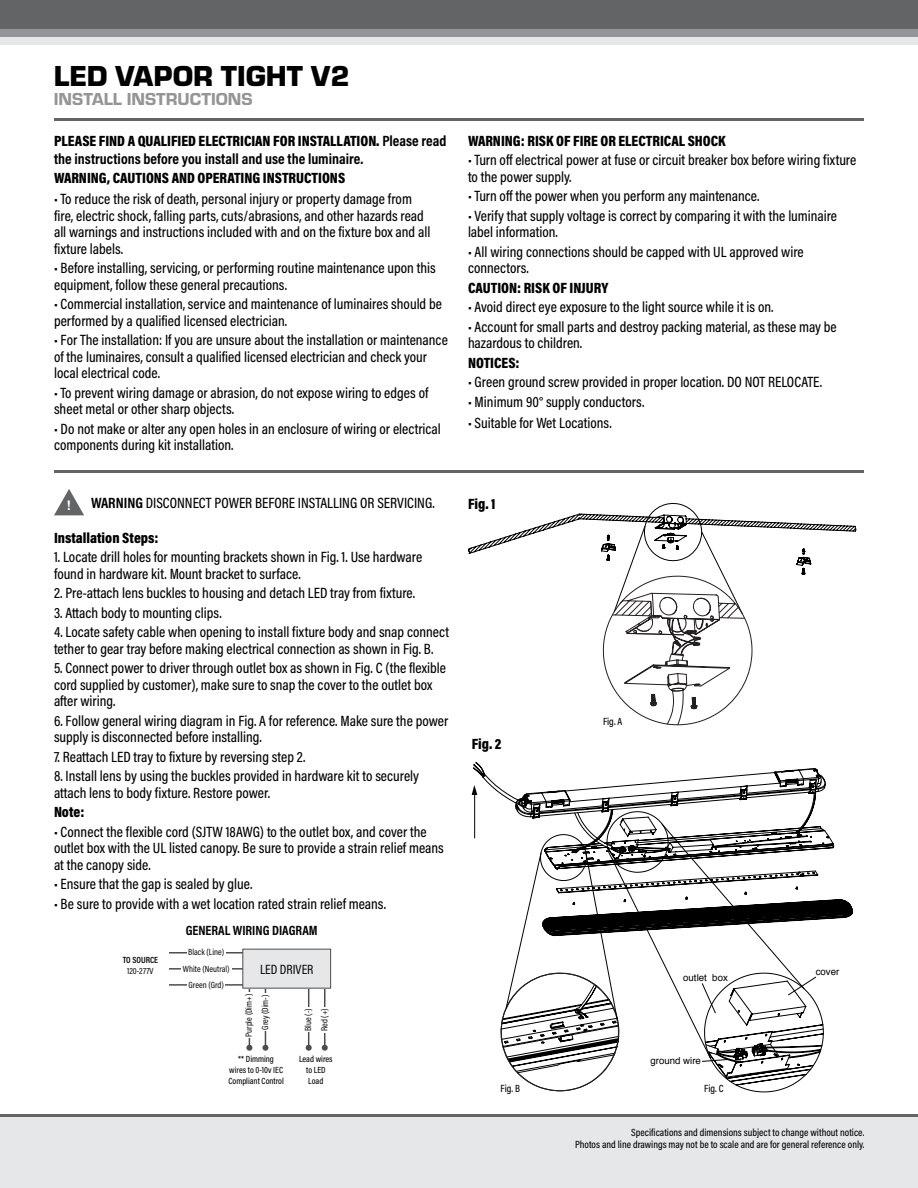
<style>
.page{position:relative;width:918px;height:1188px;background:#fff}
.page>*{position:absolute;margin:0;border:0;box-sizing:border-box;transform-origin:0 0}
.t1{font:900 30px "Eurostile";color:#000}
.t2{font:18px "Eurostile Hea";color:#939598}
.t3{font:500 15px/16.5px "Acumin Pro Cond";color:#000}
.t4{font:900 15px "Acumin Pro Cond";color:#000}
.t5{font:700 15px/18px "Acumin Pro Cond";color:#000}
.t6{font:700 13.5px "Acumin Pro Cond";color:#000}
.t7{font:13.5px "Acumin Pro Cond";color:#000}
.t8{font:700 13.2px "Helvetica";color:#fff}
.t9{font:500 10.5px/12px "Acumin Pro Cond";color:#000;text-align:right}
.t10{font:9.75px "Helvetica";color:#000}
.t11{font:9px "Acumin Pro Cond";color:#000}
.t12{font:500 9px/10.8px "Acumin Pro Cond";color:#000;text-align:center}
.t13{font:600 9px "Acumin Pro Cond";color:#000}
.s1{font-weight:900}
.s2{font-weight:700}
</style>
<div class="page">
<div style="left:0;top:1115px;width:918px;height:73px;background:#e6e7e8"></div>
<hr style="left:0;top:1114px;width:918px;height:3px;background:#636466">
<div style="left:0;top:27px;width:918px;height:18px;background:#e6e7e8"></div>
<div style="left:0;top:20px;width:918px;height:17px;background:#939598"></div>
<div style="left:0;top:0;width:918px;height:28px;background:#636466"></div>
<hr style="left:54px;top:118px;width:810px;height:3px;background:#636466">
<svg style="left:54px;top:489px;width:30px;height:26px"></svg>
<hr style="left:54px;top:470px;width:810px;height:2px;background:#636466">
<div style="left:242px;top:949px;width:89px;height:40px;background:#e6e7e8;border:1px solid #4d4d4f"></div>
<hr style="left:169px;top:952px;width:74px;height:2px;background:#4d4d4f">
<hr style="left:169px;top:984px;width:74px;height:2px;background:#4d4d4f">
<hr style="left:169px;top:968px;width:74px;height:2px;background:#4d4d4f">
<div style="left:187px;top:949px;width:39px;height:7px;background:#fff"></div>
<div style="left:181px;top:965px;width:51px;height:8px;background:#fff"></div>
<div style="left:187px;top:981px;width:38px;height:8px;background:#fff"></div>
<hr style="left:249px;top:989px;width:1px;height:59px;background:#4d4d4f">
<svg style="left:246px;top:1045px;width:6px;height:6px"></svg>
<hr style="left:265px;top:989px;width:1px;height:59px;background:#4d4d4f">
<svg style="left:262px;top:1045px;width:6px;height:6px"></svg>
<div style="left:245px;top:993px;width:8px;height:45px;background:#fff"></div>
<div style="left:262px;top:993px;width:7px;height:38px;background:#fff"></div>
<hr style="left:308px;top:989px;width:1px;height:59px;background:#4d4d4f">
<svg style="left:306px;top:1045px;width:6px;height:6px"></svg>
<hr style="left:324px;top:989px;width:2px;height:59px;background:#4d4d4f">
<svg style="left:322px;top:1045px;width:6px;height:6px"></svg>
<div style="left:304px;top:1008px;width:8px;height:24px;background:#fff"></div>
<div style="left:321px;top:1007px;width:7px;height:25px;background:#fff"></div>
<svg style="left:472px;top:762px;width:381px;height:331px"></svg>
<svg style="left:467px;top:503px;width:390px;height:223px"></svg>
<h1 class="t1" style="left:54px;top:54px;width:297px">LED VAPOR TIGHT V2</h1>
<p class="t2" style="left:54px;top:86px;width:200px">INSTALL INSTRUCTIONS</p>
<p class="t5" style="left:54px;top:131px;width:394px"><span class="s1">PLEASE FIND A QUALIFIED ELECTRICIAN FOR INSTALLATION.</span> Please read the instructions before you install and use the luminaire.</p>
<p class="t4" style="left:54px;top:168px;width:293px">WARNING, CAUTIONS AND OPERATING INSTRUCTIONS</p>
<p class="t3" style="left:54px;top:190px;width:378px">• To reduce the risk of death, personal injury or property damage from fire, electric shock, falling parts, cuts/abrasions, and other hazards read all warnings and instructions included with and on the fixture box and all fixture labels.</p>
<p class="t3" style="left:54px;top:259px;width:383px">• Before installing, servicing, or performing routine maintenance upon this equipment, follow these general precautions.</p>
<p class="t3" style="left:54px;top:295px;width:389px">• Commercial installation, service and maintenance of luminaires should be performed by a qualified licensed electrician.</p>
<p class="t3" style="left:54px;top:331px;width:395px">• For The installation: If you are unsure about the installation or maintenance of the luminaires, consult a qualified licensed electrician and check your local electrical code.</p>
<p class="t3" style="left:54px;top:384px;width:376px">• To prevent wiring damage or abrasion, do not expose wiring to edges of sheet metal or other sharp objects.</p>
<p class="t3" style="left:54px;top:420px;width:388px">• Do not make or alter any open holes in an enclosure of wiring or electrical components during kit installation.</p>
<p class="t8" style="left:66px;top:495px;width:6px">!</p>
<p class="t3" style="left:91px;top:494px;width:345px"><span class="s2">WARNING</span> DISCONNECT POWER BEFORE INSTALLING OR SERVICING.</p>
<p class="t4" style="left:54px;top:528px;width:106px">Installation Steps:</p>
<p class="t3" style="left:54px;top:549px;width:370px">1. Locate drill holes for mounting brackets shown in Fig. 1. Use hardware found in hardware kit. Mount bracket to surface.</p>
<p class="t3" style="left:54px;top:585px;width:363px">2. Pre-attach lens buckles to housing and detach LED tray from fixture.</p>
<p class="t3" style="left:54px;top:604px;width:169px">3. Attach body to mounting clips.</p>
<p class="t3" style="left:54px;top:624px;width:397px">4. Locate safety cable when opening to install fixture body and snap connect tether to gear tray before making electrical connection as shown in Fig. B.</p>
<p class="t3" style="left:54px;top:660px;width:394px">5. Connect power to driver through outlet box as shown in Fig. C (the flexible cord supplied by customer), make sure to snap the cover to the outlet box after wiring.</p>
<p class="t3" style="left:54px;top:712px;width:396px">6. Follow general wiring diagram in Fig. A for reference. Make sure the power supply is disconnected before installing.</p>
<p class="t3" style="left:54px;top:748px;width:253px">7. Reattach LED tray to fixture by reversing step 2.</p>
<p class="t3" style="left:54px;top:768px;width:367px">8. Install lens by using the buckles provided in hardware kit to securely attach lens to body fixture. Restore power.</p>
<p class="t4" style="left:54px;top:802px;width:32px">Note:</p>
<p class="t3" style="left:54px;top:823px;width:391px">• Connect the flexible cord (SJTW 18AWG) to the outlet box, and cover the outlet box with the UL listed canopy. Be sure to provide a strain relief means at the canopy side.</p>
<p class="t3" style="left:54px;top:876px;width:200px">• Ensure that the gap is sealed by glue.</p>
<p class="t3" style="left:54px;top:895px;width:334px">• Be sure to provide with a wet location rated strain relief means.</p>
<p class="t6" style="left:186px;top:921px;width:133px">GENERAL WIRING DIAGRAM</p>
<p class="t13" style="left:123px;top:954px;width:37px">TO SOURCE</p>
<p class="t11" style="left:127px;top:965px;width:28px">120-277V</p>
<p class="t7" style="left:260px;top:960px;width:55px">LED DRIVER</p>
<p class="t11" style="left:188px;top:946px;width:38px">Black (Line)</p>
<p class="t11" style="left:183px;top:963px;width:48px">White (Neutral)</p>
<p class="t11" style="left:189px;top:979px;width:37px">Green (Grd)</p>
<p class="t11" style="left:243px;top:1037px;width:44px;rotate:-90deg">Purple (Dim+)</p>
<p class="t11" style="left:259px;top:1030px;width:36px;rotate:-90deg">Grey (Dim-)</p>
<p class="t12" style="left:228px;top:1054px;width:57px">** Dimming<br>wires to 0-10v IEC<br>Compliant Control</p>
<p class="t11" style="left:302px;top:1031px;width:24px;rotate:-90deg">Blue (-)</p>
<p class="t11" style="left:319px;top:1031px;width:25px;rotate:-90deg">Red (+)</p>
<p class="t12" style="left:299px;top:1054px;width:35px">Lead wires to LED<br>Load</p>
<p class="t4" style="left:468px;top:131px;width:259px">WARNING: RISK OF FIRE OR ELECTRICAL SHOCK</p>
<p class="t3" style="left:468px;top:151px;width:390px">• Turn off electrical power at fuse or circuit breaker box before wiring fixture to the power supply.</p>
<p class="t3" style="left:468px;top:187px;width:293px">• Turn off the power when you perform any maintenance.</p>
<p class="t3" style="left:468px;top:207px;width:371px">• Verify that supply voltage is correct by comparing it with the luminaire label information.</p>
<p class="t3" style="left:468px;top:243px;width:337px">• All wiring connections should be capped with UL approved wire connectors.</p>
<p class="t4" style="left:468px;top:278px;width:142px">CAUTION: RISK OF INJURY</p>
<p class="t3" style="left:468px;top:298px;width:307px">• Avoid direct eye exposure to the light source while it is on.</p>
<p class="t3" style="left:468px;top:318px;width:370px">• Account for small parts and destroy packing material, as these may be hazardous to children.</p>
<p class="t4" style="left:468px;top:353px;width:53px">NOTICES:</p>
<p class="t3" style="left:468px;top:373px;width:356px">• Green ground screw provided in proper location. DO NOT RELOCATE.</p>
<p class="t3" style="left:468px;top:393px;width:178px">• Minimum 90° supply conductors.</p>
<p class="t3" style="left:468px;top:414px;width:145px">• Suitable for Wet Locations.</p>
<p class="t4" style="left:468px;top:494px;width:29px">Fig. 1</p>
<p class="t4" style="left:472px;top:734px;width:31px">Fig. 2</p>
<p class="t9" style="left:603px;top:715px;width:21px">Fig. A</p>
<p class="t10" style="left:683px;top:970px;width:46px">outlet box</p>
<p class="t10" style="left:650px;top:1053px;width:52px">ground wire</p>
<p class="t9" style="left:501px;top:1082px;width:21px">Fig. B</p>
<p class="t9" style="left:704px;top:1082px;width:21px">Fig. C</p>
<p class="t10" style="left:816px;top:964px;width:25px">cover</p>
<p class="t9" style="left:575px;top:1126px;width:291px">Specifications and dimensions subject to change without notice.<br>Photos and line drawings may not be to scale and are for general reference only.</p>
</div>
